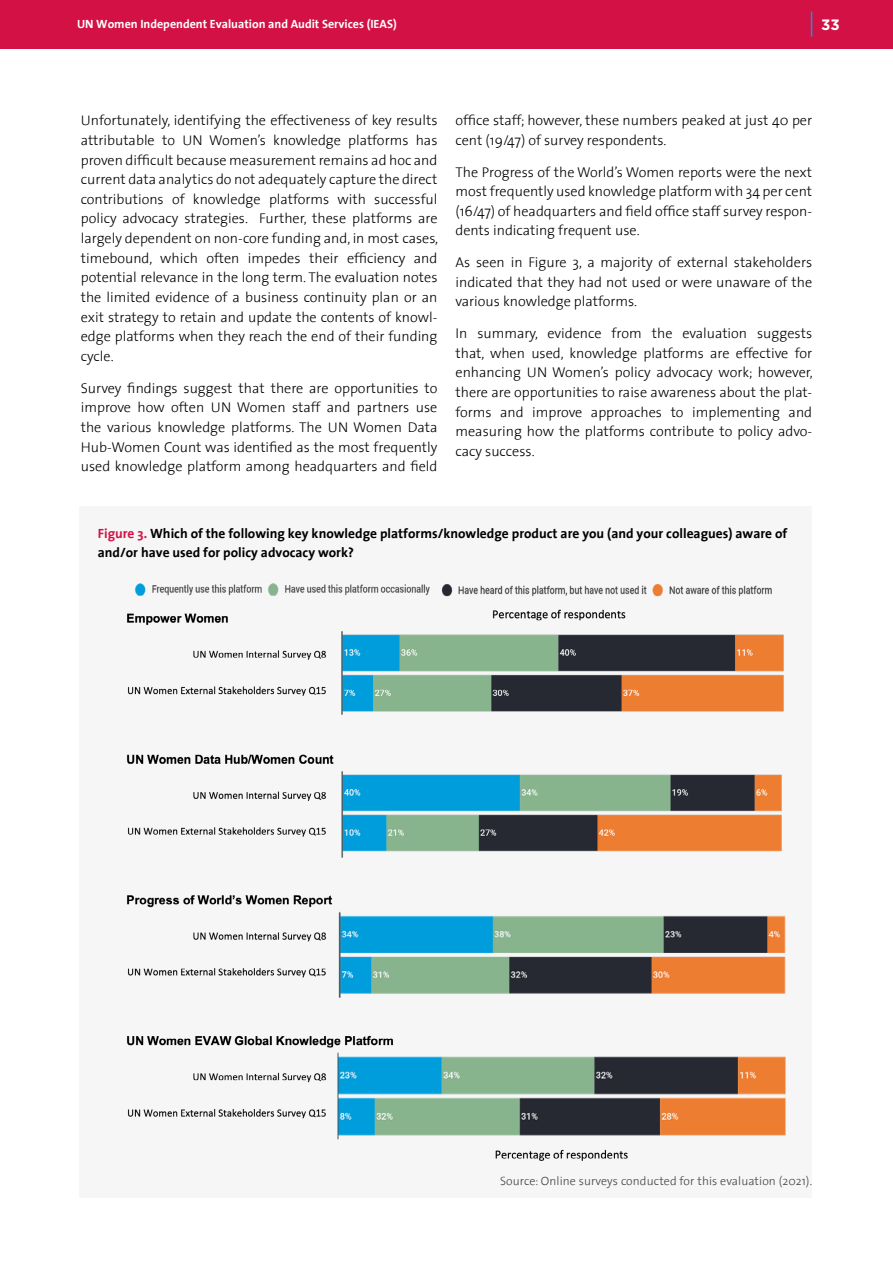
<style>
.page{position:relative;width:893px;height:1263px;background:#fff}
.page>*{position:absolute;margin:0;border:0;box-sizing:border-box;transform-origin:0 0}
.t1{font:700 15px "Gotham";color:#fff}
.t2{font:300 14.25px/19.6px "The Sans";color:#000;text-align:justify}
.Figure_header{font:700 13.5px/19.6px "The Sans";color:#000}
.source_figures{font:300 12px "The Sans";letter-spacing:.01em;color:#414042}
.t3{font:700 12px "The Sans";color:#fff}
.s1{color:#d51246}
</style>
<div class="page">
<div style="left:0;top:0;width:893px;height:48px;background:#d31145"></div>
<svg style="left:811px;top:11px;width:1px;height:26px"></svg>
<div style="left:79px;top:506px;width:733px;height:691px;background:#f6f6f6"></div>
<img style="left:127px;top:583px;width:659px;height:578px">
<p class="t3" style="left:77px;top:14px;width:321px">UN Women Independent Evaluation and Audit Services (IEAS)</p>
<p class="t1" style="left:821px;top:15px;width:20px">33</p>
<p class="t2" style="left:81px;top:110px;width:359px">Unfortunately, identifying the effectiveness of key results attributable to UN Women’s knowledge platforms has proven difficult because measurement remains ad hoc and current data analytics do not adequately capture the direct contributions of knowledge platforms with successful policy advocacy strategies. Further, these platforms are largely dependent on non-core funding and, in most cases, timebound, which often impedes their efficiency and potential relevance in the long term. The evaluation notes the limited evidence of a business continuity plan or an exit strategy to retain and update the contents of knowl&shy;edge platforms when they reach the end of their funding cycle.</p>
<p class="t2" style="left:81px;top:378px;width:358px">Survey findings suggest that there are opportunities to improve how often UN Women staff and partners use the various knowledge platforms. The UN Women Data Hub-Women Count was identified as the most frequently used knowledge platform among headquarters and field</p>
<p class="t2" style="left:455px;top:110px;width:358px">office staff; however, these numbers peaked at just 40 per cent (19/47) of survey respondents.</p>
<p class="t2" style="left:455px;top:161px;width:358px">The Progress of the World’s Women reports were the next most frequently used knowledge platform with 34 per cent (16/47) of headquarters and field office staff survey respon&shy;dents indicating frequent use.</p>
<p class="t2" style="left:455px;top:252px;width:358px">As seen in Figure 3, a majority of external stakeholders indicated that they had not used or were unaware of the various knowledge platforms.</p>
<p class="t2" style="left:455px;top:323px;width:359px">In summary, evidence from the evaluation suggests that, when used, knowledge platforms are effective for enhancing UN Women’s policy advocacy work; however, there are opportunities to raise awareness about the plat&shy;forms and improve approaches to implementing and measuring how the platforms contribute to policy advo&shy;cacy success.</p>
<p class="Figure_header" style="left:98px;top:523px;width:691px"><span class="s1">Figure 3.</span> Which of the following key knowledge platforms/knowledge product are you (and your colleagues) aware of and/or have used for policy advocacy work?</p>
<p class="source_figures" style="left:500px;top:1171px;width:314px">Source: Online surveys conducted for this evaluation (2021).</p>
</div>
